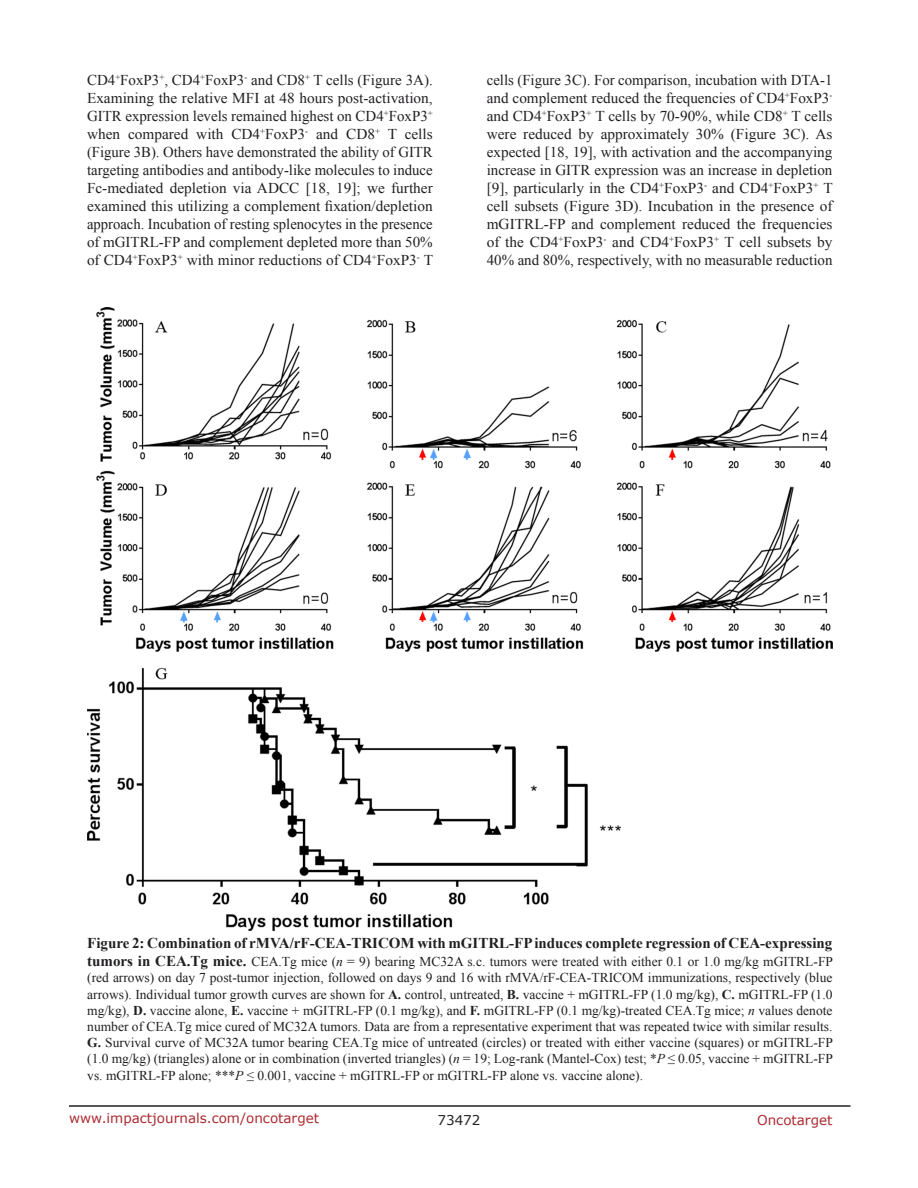
<style>
.page{position:relative;width:918px;height:1188px;background:#fff}
.page>*{position:absolute;margin:0;border:0;box-sizing:border-box;transform-origin:0 0}
.BodyText{font:15px/18px "Times New Roman";color:#221f22;text-align:justify}
.FigureText{font:700 15px "Times New Roman";color:#221f22}
.FigureText-2{font:13.5px/16.2px "Times New Roman";color:#221f22;text-align:justify}
.t1{font:13.5px "Verdana";color:#ac2b31}
.t2{font:13.5px "Verdana";color:#221f22}
.s1{font-weight:700;font-size:15px}
.s2{font-style:italic}
.s3{font-weight:700}
</style>
<div class="page">
<hr style="left:69px;top:1105px;width:781px;height:2px;background:#231f20">
<img style="left:87px;top:307px;width:745px;height:624px">
<p class="BodyText" style="left:87px;top:71px;width:348px">CD4<sup>+</sup>FoxP3<sup>+</sup>, CD4<sup>+</sup>FoxP3<sup>-</sup> and CD8<sup>+</sup> T cells (Figure 3A).<br>Examining the relative MFI at 48 hours post-activation, GITR expression levels remained highest on CD4<sup>+</sup>FoxP3<sup>+ </sup>when compared with CD4<sup>+</sup>FoxP3<sup>-</sup> and CD8<sup>+</sup> T cells (Figure 3B). Others have demonstrated the ability of GITR targeting antibodies and antibody-like molecules to induce Fc-mediated depletion via ADCC [18, 19]; we further examined this utilizing a complement fixation/depletion approach. Incubation of resting splenocytes in the presence of mGITRL-FP and complement depleted more than 50% of CD4<sup>+</sup>FoxP3<sup>+</sup> with minor reductions of CD4<sup>+</sup>FoxP3<sup>-</sup> T</p>
<p class="BodyText" style="left:487px;top:71px;width:348px">cells (Figure 3C). For comparison, incubation with DTA-1 and complement reduced the frequencies of CD4<sup>+</sup>FoxP3<sup>- </sup>and CD4<sup>+</sup>FoxP3<sup>+</sup> T cells by 70-90%, while CD8<sup>+</sup> T cells were reduced by approximately 30% (Figure 3C). As expected [18, 19], with activation and the accompanying increase in GITR expression was an increase in depletion [9], particularly in the CD4<sup>+</sup>FoxP3<sup>-</sup> and CD4<sup>+</sup>FoxP3<sup>+</sup> T cell subsets (Figure 3D). Incubation in the presence of mGITRL-FP and complement reduced the frequencies of the CD4<sup>+</sup>FoxP3<sup>-</sup> and CD4<sup>+</sup>FoxP3<sup>+</sup> T cell subsets by 40% and 80%, respectively, with no measurable reduction</p>
<p class="FigureText" style="left:87px;top:933px;width:747px">Figure 2: Combination of rMVA/rF-CEA-TRICOM with mGITRL-FP induces complete regression of CEA-expressing</p>
<p class="FigureText-2" style="left:87px;top:953px;width:747px"><span class="s1">tumors in CEA.Tg mice.</span> CEA.Tg mice (<span class="s2">n</span> = 9) bearing MC32A s.c. tumors were treated with either 0.1 or 1.0 mg/kg mGITRL-FP (red arrows) on day 7 post-tumor injection, followed on days 9 and 16 with rMVA/rF-CEA-TRICOM immunizations, respectively (blue arrows). Individual tumor growth curves are shown for <span class="s3">A.</span> control, untreated, <span class="s3">B.</span> vaccine + mGITRL-FP (1.0 mg/kg), <span class="s3">C.</span> mGITRL-FP (1.0 mg/kg), <span class="s3">D.</span> vaccine alone, <span class="s3">E.</span> vaccine + mGITRL-FP (0.1 mg/kg), and <span class="s3">F.</span> mGITRL-FP (0.1 mg/kg)-treated CEA.Tg mice; <span class="s2">n</span> values denote number of CEA.Tg mice cured of MC32A tumors. Data are from a representative experiment that was repeated twice with similar results.<br><span class="s3">G.</span> Survival curve of MC32A tumor bearing CEA.Tg mice of untreated (circles) or treated with either vaccine (squares) or mGITRL-FP (1.0 mg/kg) (triangles) alone or in combination (inverted triangles) (<span class="s2">n</span> = 19; Log-rank (Mantel-Cox) test; *<span class="s2">P</span> ≤ 0.05, vaccine + mGITRL-FP vs. mGITRL-FP alone; ***<span class="s2">P</span> ≤ 0.001, vaccine + mGITRL-FP or mGITRL-FP alone vs. vaccine alone).</p>
<p class="t1" style="left:69px;top:1109px;width:252px">www.impactjournals.com/oncotarget</p>
<p class="t2" style="left:438px;top:1111px;width:44px">73472</p>
<p class="t1" style="left:757px;top:1111px;width:77px">Oncotarget</p>
</div>
